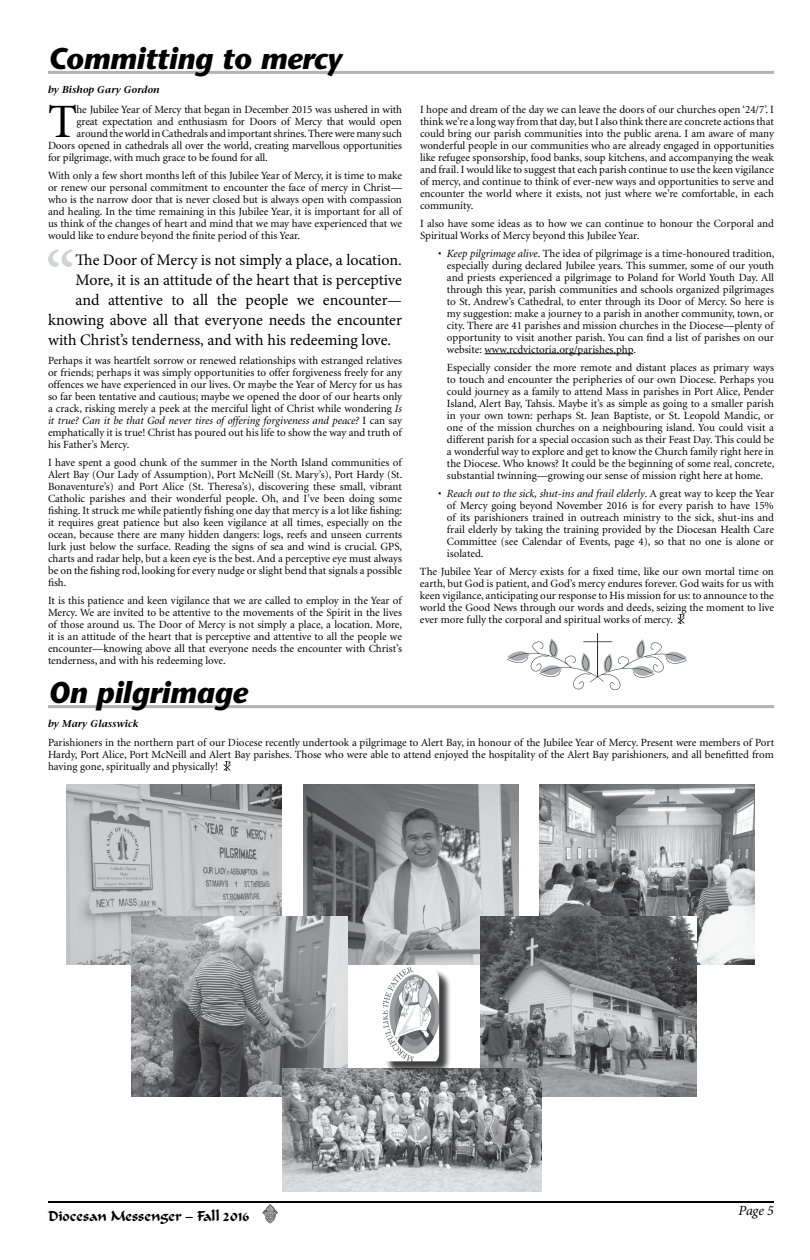
<style>
.page{position:relative;width:810px;height:1260px;background:#fff}
.page>*{position:absolute;margin:0;border:0;box-sizing:border-box;transform-origin:0 0}
.t1{font:77.5px "Minion Pro";color:#d1d3d4}
.t2{font:47.9px "Minion";color:#000}
.t3{font:italic 700 30px "Stone Sans";letter-spacing:-.01em;color:#000}
.t4{font:16px "Minion Pro";letter-spacing:-.005em;color:#000}
.t5{font:14px "Formal Script 421 BT";color:#000}
.t6{font:italic 14px "Minion Pro";color:#000}
.t7{font:11px/12px "Minion";letter-spacing:-.005em;color:#000;text-align:justify}
.t8{font:italic 600 10px "Stone Serif";color:#000}
.s1{font-style:italic}
</style>
<div class="page">
<hr style="left:48px;top:1201px;width:726px;height:2px;background:#000">
<svg style="left:263px;top:1204px;width:15px;height:20px"></svg>
<img style="left:539px;top:784px;width:216px;height:180px">
<hr style="left:48px;top:71px;width:726px;height:3px;background:#b1b4b6">
<hr style="left:485px;top:353px;width:148px;height:1px;background:#000">
<svg style="left:678px;top:614px;width:7px;height:10px"></svg>
<hr style="left:48px;top:705px;width:726px;height:3px;background:#b1b4b6">
<svg style="left:223px;top:761px;width:7px;height:10px"></svg>
<img style="left:66px;top:784px;width:216px;height:180px">
<img style="left:303px;top:784px;width:216px;height:180px">
<img style="left:132px;top:917px;width:216px;height:180px">
<img style="left:481px;top:917px;width:216px;height:180px">
<img style="left:282px;top:1068px;width:259px;height:124px">
<div style="left:385px;top:969px;width:67px;height:105px;background:#000;opacity:.75"></div>
<img style="left:383px;top:967px;width:56px;height:94px">
<img style="left:507px;top:633px;width:180px;height:57px">
<h3 class="t3" style="left:48px;top:39px;width:295px">Committing to mercy</h3>
<p class="t8" style="left:48px;top:83px;width:113px">by Bishop Gary Gordon</p>
<h2 class="t2" style="left:48px;top:98px;width:31px">T</h2>
<p class="t7" style="left:77px;top:104px;width:327px">he Jubilee Year of Mercy that began in December 2015 was ushered in with</p>
<p class="t7" style="left:77px;top:116px;width:327px">great expectation and enthusiasm for Doors of Mercy that would open</p>
<p class="t7" style="left:77px;top:128px;width:327px">around the world in Cathedrals and important shrines. There were many such</p>
<p class="t7" style="left:48px;top:140px;width:355px">Doors opened in cathedrals all over the world, creating marvellous opportunities</p>
<p class="t7" style="left:48px;top:152px;width:221px">for pilgrimage, with much grace to be found for all.</p>
<p class="t7" style="left:48px;top:170px;width:356px">With only a few short months left of this Jubilee Year of Mercy, it is time to make or renew our personal commitment to encounter the face of mercy in Christ— who is the narrow door that is never closed but is always open with compassion and healing. In the time remaining in this Jubilee Year, it is important for all of us think of the changes of heart and mind that we may have experienced that we would like to endure beyond the finite period of this Year.</p>
<h1 class="t1" style="left:45px;top:228px;width:32px">“</h1>
<h3 class="t4" style="left:76px;top:249px;width:328px">The Door of Mercy is not simply a place, a location.</h3>
<h3 class="t4" style="left:76px;top:269px;width:328px">More, it is an attitude of the heart that is perceptive</h3>
<h3 class="t4" style="left:76px;top:289px;width:328px">and attentive to all the people we encounter—</h3>
<h3 class="t4" style="left:48px;top:309px;width:356px">knowing above all that everyone needs the encounter</h3>
<h3 class="t4" style="left:48px;top:329px;width:345px">with Christ’s tenderness, and with his redeeming love.</h3>
<p class="t7" style="left:48px;top:355px;width:356px">Perhaps it was heartfelt sorrow or renewed relationships with estranged relatives or friends; perhaps it was simply opportunities to offer forgiveness freely for any offences we have experienced in our lives. Or maybe the Year of Mercy for us has so far been tentative and cautious; maybe we opened the door of our hearts only a crack, risking merely a peek at the merciful light of Christ while wondering <span class="s1">Is it true? Can it be that God never tires of offering forgiveness and peace?</span> I can say emphatically it is true! Christ has poured out his life to show the way and truth of his Father’s Mercy.</p>
<p class="t7" style="left:48px;top:457px;width:356px">I have spent a good chunk of the summer in the North Island communities of Alert Bay (Our Lady of Assumption), Port McNeill (St. Mary’s), Port Hardy (St.<br>Bonaventure’s) and Port Alice (St. Theresa’s), discovering these small, vibrant Catholic parishes and their wonderful people. Oh, and I’ve been doing some fishing. It struck me while patiently fishing one day that mercy is a lot like fishing: it requires great patience but also keen vigilance at all times, especially on the ocean, because there are many hidden dangers: logs, reefs and unseen currents lurk just below the surface. Reading the signs of sea and wind is crucial. GPS, charts and radar help, but a keen eye is the best. And a perceptive eye must always be on the fishing rod, looking for every nudge or slight bend that signals a possible fish.</p>
<p class="t7" style="left:48px;top:595px;width:356px">It is this patience and keen vigilance that we are called to employ in the Year of Mercy. We are invited to be attentive to the movements of the Spirit in the lives of those around us. The Door of Mercy is not simply a place, a location. More, it is an attitude of the heart that is perceptive and attentive to all the people we encounter—knowing above all that everyone needs the encounter with Christ’s tenderness, and with his redeeming love.</p>
<p class="t7" style="left:420px;top:104px;width:356px">I hope and dream of the day we can leave the doors of our churches open ‘24/7’. I think we’re a long way from that day, but I also think there are concrete actions that could bring our parish communities into the public arena. I am aware of many wonderful people in our communities who are already engaged in opportunities like refugee sponsorship, food banks, soup kitchens, and accompanying the weak and frail. I would like to suggest that each parish continue to use the keen vigilance of mercy, and continue to think of ever-new ways and opportunities to serve and encounter the world where it exists, not just where we’re comfortable, in each community.</p>
<p class="t7" style="left:420px;top:218px;width:356px">I also have some ideas as to how we can continue to honour the Corporal and<br>Spiritual Works of Mercy beyond this Jubilee Year.</p>
<p class="t7" style="left:447px;top:248px;width:329px;text-indent:-9px"><span class="s1">• Keep pilgrimage alive</span>. The idea of pilgrimage is a time-honoured tradition, especially during declared Jubilee years. This summer, some of our youth and priests experienced a pilgrimage to Poland for World Youth Day. All through this year, parish communities and schools organized pilgrimages to St. Andrew’s Cathedral, to enter through its Door of Mercy. So here is my suggestion: make a journey to a parish in another community, town, or city. There are 41 parishes and mission churches in the Diocese—plenty of opportunity to visit another parish. You can find a list of parishes on our website: www.rcdvictoria.org/parishes.php.</p>
<p class="t7" style="left:447px;top:362px;width:329px">Especially consider the more remote and distant places as primary ways to touch and encounter the peripheries of our own Diocese. Perhaps you could journey as a family to attend Mass in parishes in Port Alice, Pender Island, Alert Bay, Tahsis. Maybe it’s as simple as going to a smaller parish in your own town: perhaps St. Jean Baptiste, or St. Leopold Mandic, or one of the mission churches on a neighbouring island. You could visit a different parish for a special occasion such as their Feast Day. This could be a wonderful way to explore and get to know the Church family right here in the Diocese. Who knows? It could be the beginning of some real, concrete, substantial twinning—growing our sense of mission right here at home.</p>
<p class="t7" style="left:447px;top:488px;width:329px;text-indent:-9px"><span class="s1">• Reach out to the sick, shut-ins and frail elderly</span>. A great way to keep the Year of Mercy going beyond November 2016 is for every parish to have 15% of its parishioners trained in outreach ministry to the sick, shut-ins and frail elderly by taking the training provided by the Diocesan Health Care Committee (see Calendar of Events, page 4), so that no one is alone or isolated.</p>
<p class="t7" style="left:420px;top:566px;width:356px">The Jubilee Year of Mercy exists for a fixed time, like our own mortal time on earth, but God is patient, and God’s mercy endures forever. God waits for us with keen vigilance, anticipating our response to His mission for us: to announce to the world the Good News through our words and deeds, seizing the moment to live ever more fully the corporal and spiritual works of mercy.</p>
<h3 class="t3" style="left:48px;top:674px;width:201px">On pilgrimage</h3>
<p class="t8" style="left:48px;top:718px;width:92px">by Mary Glasswick</p>
<p class="t7" style="left:48px;top:737px;width:728px">Parishioners in the northern part of our Diocese recently undertook a pilgrimage to Alert Bay, in honour of the Jubilee Year of Mercy. Present were members of Port Hardy, Port Alice, Port McNeill and Alert Bay parishes. Those who were able to attend enjoyed the hospitality of the Alert Bay parishioners, and all benefitted from having gone, spiritually and physically!</p>
<p class="t5" style="left:48px;top:1208px;width:203px">Diocesan Messenger – Fall 2016</p>
<p class="t6" style="left:739px;top:1201px;width:37px">Page 5</p>
</div>
